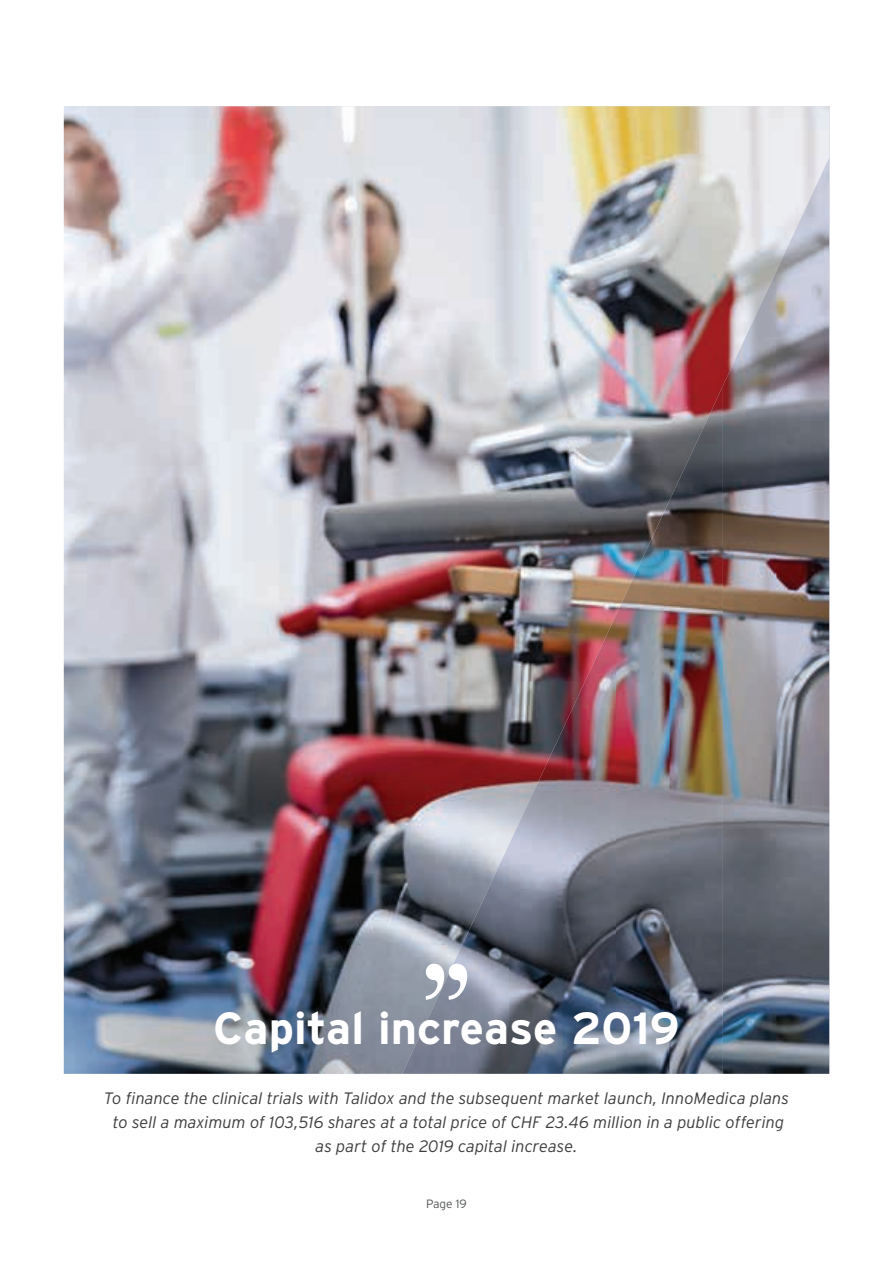
<style>
.page{position:relative;width:893px;height:1263px;background:#fff}
.page>*{position:absolute;margin:0;border:0;box-sizing:border-box;transform-origin:0 0}
.t1{font:700 45px "Interstate";color:#fff}
.t2{font:italic 300 16.5px/24px "Interstate";letter-spacing:-.005em;color:#3e3e3f;text-align:center}
.t3{font:300 12px "Interstate";color:#545557}
</style>
<div class="page">
<img style="left:64px;top:106px;width:765px;height:968px">
<img style="left:776px;top:158px;width:53px;height:916px">
<img style="left:722px;top:271px;width:54px;height:803px">
<img style="left:669px;top:386px;width:54px;height:688px">
<img style="left:616px;top:501px;width:53px;height:573px">
<img style="left:562px;top:615px;width:54px;height:459px">
<img style="left:509px;top:730px;width:53px;height:344px">
<img style="left:455px;top:844px;width:54px;height:230px">
<img style="left:402px;top:959px;width:53px;height:115px">
<svg style="left:426px;top:964px;width:49px;height:36px"></svg>
<h1 class="t1" style="left:213px;top:1003px;width:468px">Capital increase 2019</h1>
<p class="t2" style="left:104px;top:1086px;width:686px">To finance the clinical trials with Talidox and the subsequent market launch, InnoMedica plans to sell a maximum of 103,516 shares at a total price of CHF 23.46 million in a public offering as part of the 2019 capital increase.</p>
<p class="t3" style="left:426px;top:1197px;width:42px">Page 19</p>
</div>
